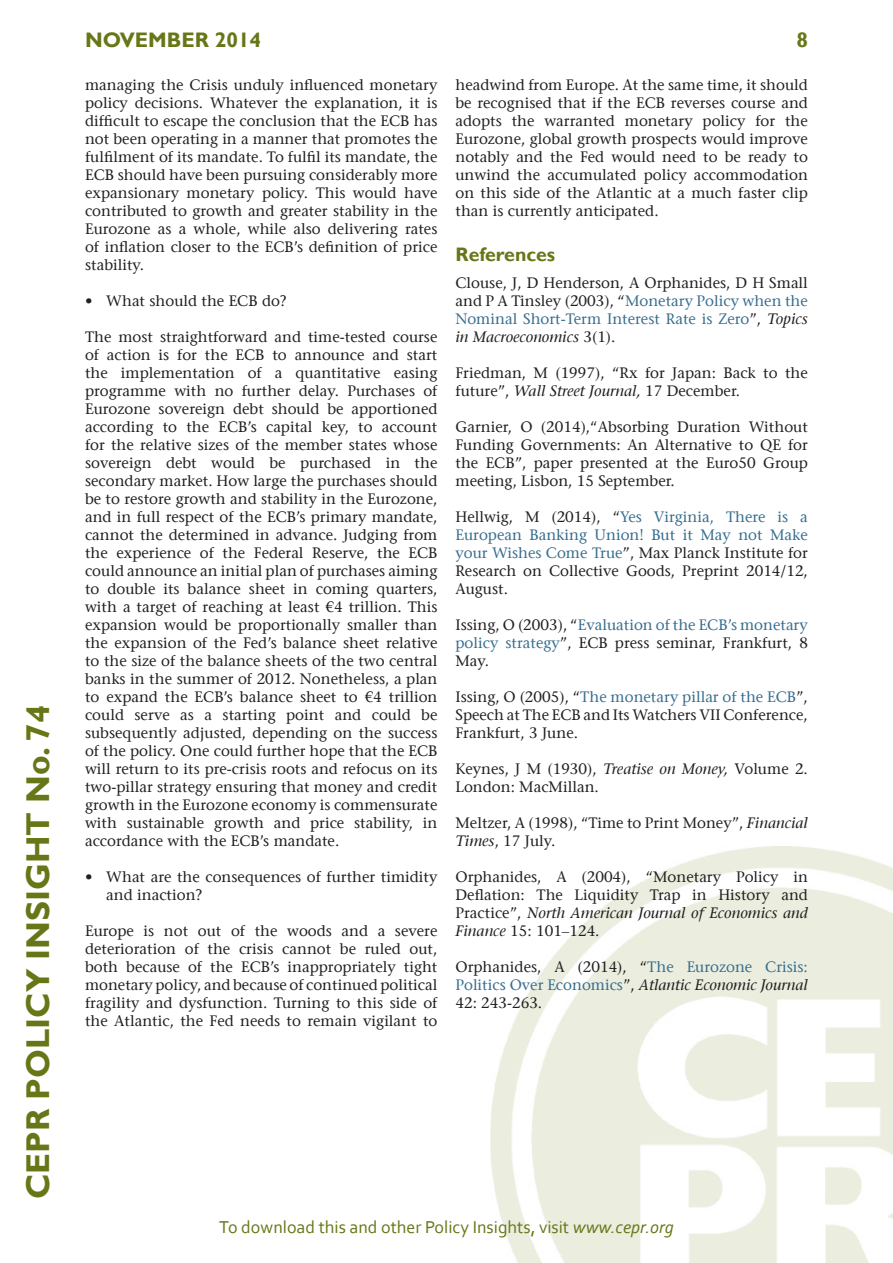
<style>
.page{position:relative;width:893px;height:1263px;background:#fff}
.page>*{position:absolute;margin:0;border:0;box-sizing:border-box;transform-origin:0 0}
.t1{font:700 33px "Gill Sans";color:#677717}
.t2{font:700 21px "Gill Sans";color:#677717}
.t3{font:700 19.5px "Gill Sans";color:#677717}
.t4{font:18px "Corbel";color:#677717}
.t5{font:15px/18px "Stone Serif";color:#231f20;text-align:justify}
.t6{font:15px/18px "Stone Serif";color:#386e8f;text-align:justify}
.s1{color:#386e8f}
.s2{font-style:italic}
.s3{color:#231f20}
.s4{font-style:italic;color:#231f20}
</style>
<div class="page">
<img style="left:490px;top:846px;width:403px;height:417px">
<h1 class="t1" style="left:18px;top:1199px;width:496px;rotate:-90deg">CEPR POLICY INSIGHT No. 74</h1>
<h2 class="t2" style="left:85px;top:28px;width:178px">NOVEMBER 2014</h2>
<h2 class="t2" style="left:796px;top:28px;width:13px">8</h2>
<p class="t5" style="left:85px;top:76px;width:354px">managing the Crisis unduly influenced monetary policy decisions. Whatever the explanation, it is difficult to escape the conclusion that the ECB has not been operating in a manner that promotes the fulfilment of its mandate. To fulfil its mandate, the ECB should have been pursuing considerably more expansionary monetary policy. This would have contributed to growth and greater stability in the Eurozone as a whole, while also delivering rates of inflation closer to the ECB’s definition of price stability.</p>
<p class="t5" style="left:85px;top:292px;width:203px">• What should the ECB do?</p>
<p class="t5" style="left:85px;top:328px;width:354px">The most straightforward and time-tested course of action is for the ECB to announce and start the implementation of a quantitative easing programme with no further delay. Purchases of Eurozone sovereign debt should be apportioned according to the ECB’s capital key, to account for the relative sizes of the member states whose sovereign debt would be purchased in the secondary market. How large the purchases should be to restore growth and stability in the Eurozone, and in full respect of the ECB’s primary mandate, cannot the determined in advance. Judging from the experience of the Federal Reserve, the ECB could announce an initial plan of purchases aiming to double its balance sheet in coming quarters, with a target of reaching at least €4 trillion. This expansion would be proportionally smaller than the expansion of the Fed’s balance sheet relative to the size of the balance sheets of the two central banks in the summer of 2012. Nonetheless, a plan to expand the ECB’s balance sheet to €4 trillion could serve as a starting point and could be subsequently adjusted, depending on the success of the policy. One could further hope that the ECB will return to its pre-crisis roots and refocus on its two-pillar strategy ensuring that money and credit growth in the Eurozone economy is commensurate with sustainable growth and price stability, in accordance with the ECB’s mandate.</p>
<p class="t5" style="left:106px;top:868px;width:333px;text-indent:-21px">• What are the consequences of further timidity and inaction?</p>
<p class="t5" style="left:85px;top:922px;width:354px">Europe is not out of the woods and a severe deterioration of the crisis cannot be ruled out, both because of the ECB’s inappropriately tight monetary policy, and because of continued political fragility and dysfunction. Turning to this side of the Atlantic, the Fed needs to remain vigilant to</p>
<p class="t5" style="left:455px;top:76px;width:354px">headwind from Europe. At the same time, it should be recognised that if the ECB reverses course and adopts the warranted monetary policy for the Eurozone, global growth prospects would improve notably and the Fed would need to be ready to unwind the accumulated policy accommodation on this side of the Atlantic at a much faster clip than is currently anticipated.</p>
<h3 class="t3" style="left:455px;top:242px;width:101px">References</h3>
<p class="t5" style="left:455px;top:274px;width:354px">Clouse, J, D Henderson, A Orphanides, D H Small and P A Tinsley (2003), “<span class="s1">Monetary Policy when the Nominal Short-Term Interest Rate is Zero</span>”, <span class="s2">Topics in Macroeconomics</span> 3(1).</p>
<p class="t5" style="left:455px;top:364px;width:354px">Friedman, M (1997), “Rx for Japan: Back to the future”, <span class="s2">Wall Street Journal,</span> 17 December.</p>
<p class="t5" style="left:455px;top:418px;width:354px">Garnier, O (2014),“Absorbing Duration Without Funding Governments: An Alternative to QE for the ECB”, paper presented at the Euro50 Group meeting, Lisbon, 15 September.</p>
<p class="t5" style="left:455px;top:508px;width:354px">Hellwig, M (2014), “<span class="s1">Yes Virginia, There is a European Banking Union! But it May not Make your Wishes Come True</span>”, Max Planck Institute for Research on Collective Goods, Preprint 2014/12, August.</p>
<p class="t5" style="left:455px;top:616px;width:354px">Issing, O (2003), “<span class="s1">Evaluation of the ECB’s monetary policy strategy</span>”, ECB press seminar, Frankfurt, 8<br>May.</p>
<p class="t5" style="left:455px;top:688px;width:354px">Issing, O (2005), “<span class="s1">The monetary pillar of the ECB</span>”, Speech at The ECB and Its Watchers VII Conference, Frankfurt, 3 June.</p>
<p class="t5" style="left:455px;top:760px;width:354px">Keynes, J M (1930), <span class="s2">Treatise on Money,</span> Volume 2.<br>London: MacMillan.</p>
<p class="t5" style="left:455px;top:814px;width:354px">Meltzer, A (1998), “Time to Print Money”, <span class="s2">Financial<br>Times</span>, 17 July.</p>
<p class="t5" style="left:455px;top:868px;width:354px">Orphanides, A (2004), “Monetary Policy in Deflation: The Liquidity Trap in History and Practice”, <span class="s2">North American Journal of Economics and Finance</span> 15: 101–124.</p>
<p class="t6" style="left:455px;top:958px;width:354px"><span class="s3">Orphanides, A (2014), “</span>The Eurozone Crisis:<br>Politics Over Economics<span class="s3">”,</span> <span class="s4">Atlantic Economic Journal </span><span class="s3">42: 243-263.</span></p>
<p class="t4" style="left:219px;top:1216px;width:456px">To download this and other Policy Insights, visit <span class="s2">www.cepr.org</span></p>
</div>
